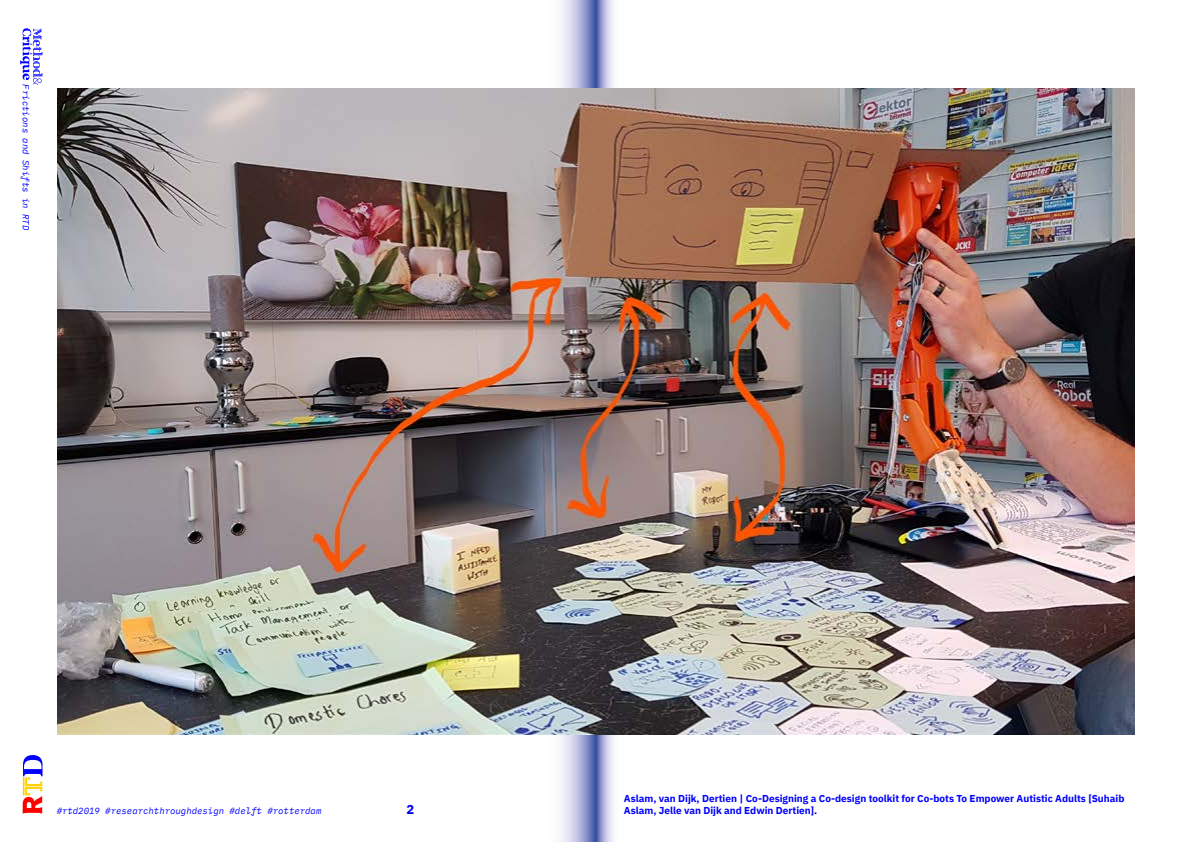
<style>
.page{position:relative;width:1191px;height:842px;background:#fff}
.page>*{position:absolute;margin:0;border:0;box-sizing:border-box;transform-origin:0 0}
.t1{font:700 13px "IBM Plex Sans";color:#00f}
.t2{font:700 10px/12px "IBM Plex Sans";color:#00f}
.t3{font:italic 9px "IBM Plex Mono";color:#00f}
</style>
<div class="page">
<svg style="left:595px;top:0;width:29px;height:842px"></svg>
<svg style="left:539px;top:0;width:56px;height:842px"></svg>
<svg style="left:20px;top:28px;width:23px;height:57px"></svg>
<svg style="left:23px;top:755px;width:20px;height:59px"></svg>
<img style="left:57px;top:88px;width:1077px;height:646px">
<p class="t3" style="left:33px;top:84px;width:147px;rotate:90deg">Frictions and Shifts in RTD</p>
<p class="t2" style="left:624px;top:791px;width:502px">Aslam, van Dijk, Dertien | Co-Designing a Co-design toolkit for Co-bots To Empower Autistic Adults [Suhaib<br>Aslam, Jelle van Dijk and Edwin Dertien].</p>
<p class="t3" style="left:57px;top:803px;width:266px">#rtd2019 #researchthroughdesign #delft #rotterdam</p>
<h1 class="t1" style="left:406px;top:799px;width:9px">2</h1>
<h1 class="t1" style="left:798px;top:799px;width:9px">3</h1>
</div>
